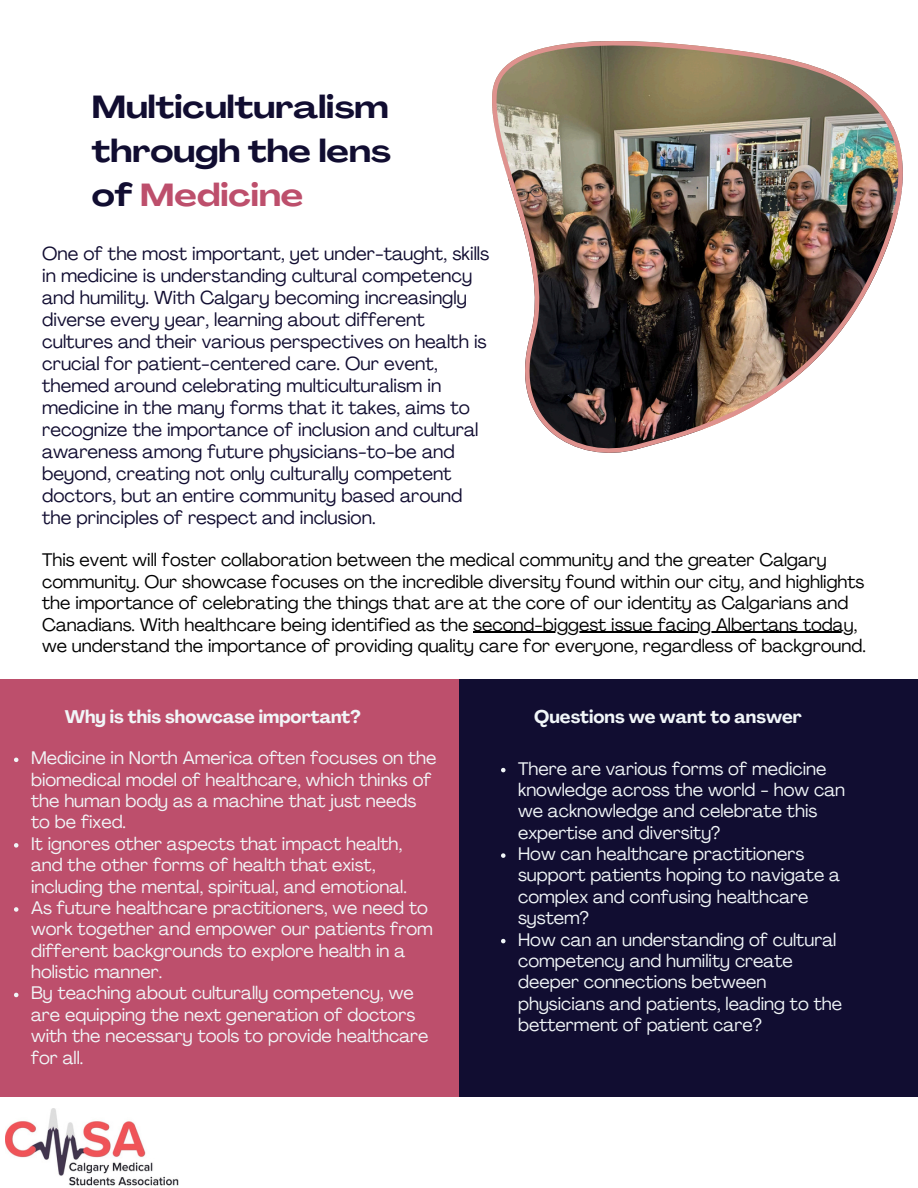
<style>
.page{position:relative;width:918px;height:1188px;background:#fff}
.page>*{position:absolute;margin:0;border:0;box-sizing:border-box;transform-origin:0 0}
.t1{font:700 expanded 31.5px/43.8px "Agrandir";color:#110d31;text-align:justify}
.t2{font:18.6px/22px "Agrandir";color:#110d31}
.t3{font:18px/21.3px "Agrandir";color:#f1f6f8}
.t4{font:18px/21.3px "Agrandir";color:#000}
.t5{font:700 18px "Agrandir";color:#f1f6f8}
.s1{color:#bd4f6c}
</style>
<div class="page">
<img style="left:492px;top:41px;width:411px;height:412px">
<div style="left:0;top:679px;width:459px;height:417px;background:#bd4f6c"></div>
<div style="left:459px;top:679px;width:458px;height:417px;background:#110d31"></div>
<img style="left:5px;top:1108px;width:173px;height:78px">
<svg style="left:501px;top:768px;width:5px;height:4px"></svg>
<svg style="left:501px;top:853px;width:5px;height:5px"></svg>
<svg style="left:501px;top:939px;width:5px;height:4px"></svg>
<svg style="left:14px;top:758px;width:4px;height:4px"></svg>
<svg style="left:14px;top:843px;width:4px;height:5px"></svg>
<svg style="left:14px;top:907px;width:4px;height:5px"></svg>
<svg style="left:14px;top:993px;width:4px;height:4px"></svg>
<hr style="left:473px;top:632px;width:381px;height:1px;background:#000">
<h1 class="t1" style="left:92px;top:88px;width:301px">Multiculturalism through the lens of <span class="s1">Medicine</span></h1>
<p class="t2" style="left:42px;top:244px;width:449px">One of the most important, yet under-taught, skills in medicine is understanding cultural competency and humility. With Calgary becoming increasingly diverse every year, learning about different cultures and their various perspectives on health is crucial for patient-centered care. Our event, themed around celebrating multiculturalism in medicine in the many forms that it takes, aims to recognize the importance of inclusion and cultural awareness among future physicians-to-be and beyond, creating not only culturally competent doctors, but an entire community based around the principles of respect and inclusion.</p>
<p class="t4" style="left:42px;top:551px;width:825px">This event will foster collaboration between the medical community and the greater Calgary community. Our showcase focuses on the incredible diversity found within our city, and highlights the importance of celebrating the things that are at the core of our identity as Calgarians and Canadians. With healthcare being identified as the second-biggest issue facing Albertans today, we understand the importance of providing quality care for everyone, regardless of background.</p>
<p class="t5" style="left:65px;top:709px;width:298px">Why is this showcase important?</p>
<p class="t5" style="left:534px;top:709px;width:269px">Questions we want to answer</p>
<p class="t3" style="left:518px;top:759px;width:329px">There are various forms of medicine knowledge across the world - how can we acknowledge and celebrate this expertise and diversity?<br>How can healthcare practitioners support patients hoping to navigate a complex and confusing healthcare system?<br>How can an understanding of cultural competency and humility create deeper connections between physicians and patients, leading to the betterment of patient care?</p>
<p class="t3" style="left:31px;top:749px;width:407px">Medicine in North America often focuses on the biomedical model of healthcare, which thinks of the human body as a machine that just needs to be fixed.<br>It ignores other aspects that impact health, and the other forms of health that exist, including the mental, spiritual, and emotional.<br>As future healthcare practitioners, we need to work together and empower our patients from different backgrounds to explore health in a holistic manner.<br>By teaching about culturally competency, we are equipping the next generation of doctors with the necessary tools to provide healthcare for all.</p>
</div>
